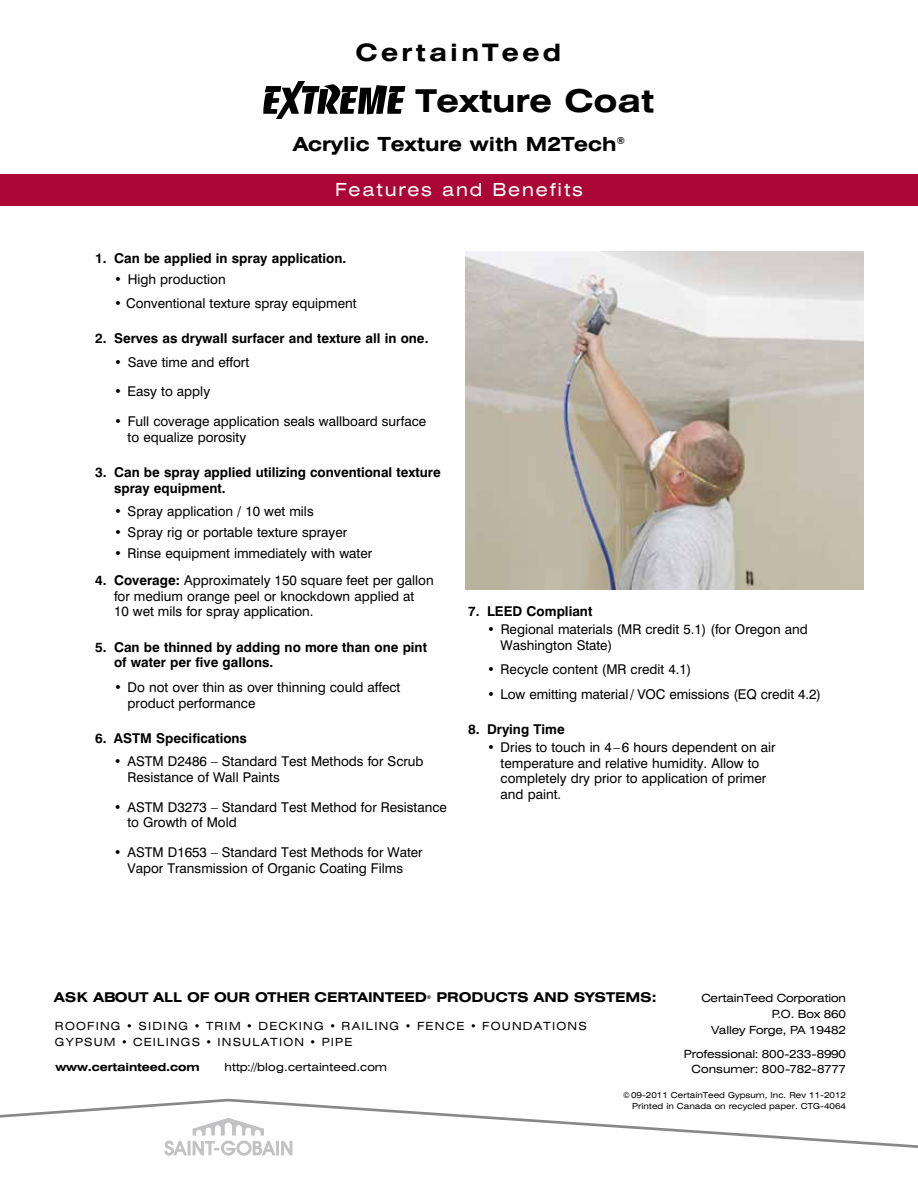
<style>
.page{position:relative;width:918px;height:1188px;background:#fff}
.page>*{position:absolute;margin:0;border:0;box-sizing:border-box;transform-origin:0 0}
.t1{font:700 expanded 31.5px "Swiss 721 BT";color:#000}
.t2{font:700 expanded 24px "Swiss 721 BT";letter-spacing:.14em;color:#000}
.t3{font:700 expanded 19.5px "Swiss 721 BT";color:#000}
.t4{font:expanded 18px "Swiss 721 BT";letter-spacing:.1em;color:#fff}
.t5{font:13.5px/15.8px "Swiss 721 BT";color:#000}
.t6{font:700 13.5px/15.8px "Swiss 721 BT";color:#000}
.t7{font:700 expanded 13.5px "Swiss 721 BT";color:#000}
.t8{font:expanded 11.25px/15.8px "Swiss 721 BT";color:#000;text-align:right}
.t9{font:expanded 11.25px/16.2px "Swiss 721 BT";letter-spacing:.11em;color:#000}
.t10{font:700 expanded 11.25px "Swiss 721 BT";letter-spacing:-.01em;color:#000}
.t11{font:expanded 8.25px/10.5px "Swiss 721 BT";color:#000;text-align:right}
.t12{font:700 expanded 5.25px "Swiss 721 BT";color:#000}
.s1{font-weight:700}
</style>
<div class="page">
<div style="left:0;top:174px;width:918px;height:31px;background:#ab0635"></div>
<img style="left:465px;top:251px;width:399px;height:339px">
<svg style="left:164px;top:1150px;width:128px;height:6px"></svg>
<svg style="left:0;top:1098px;width:918px;height:52px"></svg>
<svg style="left:263px;top:81px;width:142px;height:38px"></svg>
<h2 class="t2" style="left:355px;top:38px;width:207px">CertainTeed</h2>
<h1 class="t1" style="left:416px;top:81px;width:240px">Texture Coat</h1>
<h3 class="t3" style="left:293px;top:132px;width:333px">Acrylic Texture with M2Tech<sup>®</sup></h3>
<h3 class="t4" style="left:335px;top:179px;width:249px">Features and Benefits</h3>
<p class="t6" style="left:95px;top:250px;width:253px">1. Can be applied in spray application.</p>
<p class="t5" style="left:114px;top:271px;width:113px">• High production</p>
<p class="t5" style="left:114px;top:295px;width:244px">• Conventional texture spray equipment</p>
<p class="t6" style="left:95px;top:330px;width:335px">2. Serves as drywall surfacer and texture all in one.</p>
<p class="t5" style="left:114px;top:354px;width:137px">• Save time and effort</p>
<p class="t5" style="left:114px;top:384px;width:98px">• Easy to apply</p>
<p class="t5" style="left:128px;top:413px;width:300px;text-indent:-14px">• Full coverage application seals wallboard surface to equalize porosity</p>
<p class="t6" style="left:114px;top:464px;width:328px;text-indent:-19px">3. Can be spray applied utilizing conventional texture spray equipment.</p>
<p class="t5" style="left:114px;top:503px;width:201px">• Spray application / 10 wet mils</p>
<p class="t5" style="left:114px;top:524px;width:235px">• Spray rig or portable texture sprayer</p>
<p class="t5" style="left:114px;top:546px;width:260px">• Rinse equipment immediately with water</p>
<p class="t5" style="left:114px;top:572px;width:321px;text-indent:-19px"><span class="s1">4. Coverage:</span> Approximately 150 square feet per gallon for medium orange peel or knockdown applied at<br>10 wet mils for spray application.</p>
<p class="t6" style="left:114px;top:639px;width:314px;text-indent:-19px">5. Can be thinned by adding no more than one pint of water per five gallons.</p>
<p class="t5" style="left:128px;top:679px;width:274px;text-indent:-14px">• Do not over thin as over thinning could affect product performance</p>
<p class="t6" style="left:95px;top:730px;width:153px">6. ASTM Specifications</p>
<p class="t5" style="left:128px;top:753px;width:298px;text-indent:-14px">• ASTM D2486 – Standard Test Methods for Scrub<br>Resistance of Wall Paints</p>
<p class="t5" style="left:127px;top:799px;width:321px;text-indent:-14px">• ASTM D3273 – Standard Test Method for Resistance to Growth of Mold</p>
<p class="t5" style="left:114px;top:844px;width:310px;text-align:center">• ASTM D1653 – Standard Test Methods for Water<br>Vapor Transmission of Organic Coating Films</p>
<p class="t6" style="left:468px;top:603px;width:21px">7. LEED</p>
<p class="t6" style="left:527px;top:603px;width:67px">Compliant</p>
<p class="t5" style="left:501px;top:621px;width:309px;text-indent:-14px">• Regional materials (MR credit 5.1) (for Oregon and<br>Washington State)</p>
<p class="t5" style="left:487px;top:661px;width:206px">• Recycle content (MR credit 4.1)</p>
<p class="t5" style="left:487px;top:686px;width:335px">• Low emitting material/ VOC emissions (EQ credit 4.2)</p>
<p class="t6" style="left:468px;top:721px;width:98px">8. Drying Time</p>
<p class="t5" style="left:501px;top:739px;width:277px;text-indent:-14px">• Dries to touch in 4–6 hours dependent on air temperature and relative humidity. Allow to completely dry prior to application of primer and paint.</p>
<p class="t7" style="left:54px;top:989px;width:374px">ASK ABOUT ALL OF OUR OTHER CERTAINTEED</p>
<p class="t12" style="left:427px;top:994px;width:6px">®</p>
<p class="t7" style="left:436px;top:989px;width:222px">PRODUCTS AND SYSTEMS:</p>
<p class="t9" style="left:55px;top:1018px;width:533px">ROOFING • SIDING • TRIM • DECKING • RAILING • FENCE • FOUNDATIONS<br>GYPSUM • CEILINGS • INSULATION • PIPE</p>
<p class="t8" style="left:701px;top:990px;width:146px">CertainTeed Corporation<br>P.O. Box 860<br>Valley Forge, PA 19482</p>
<p class="t8" style="left:684px;top:1046px;width:164px">Professional: 800-233-8990</p>
<p class="t10" style="left:55px;top:1060px;width:146px">www.certainteed.com</p>
<p class="t8" style="left:225px;top:1059px;width:164px">http://blog.certainteed.com</p>
<p class="t8" style="left:692px;top:1061px;width:156px">Consumer: 800-782-8777</p>
<p class="t11" style="left:623px;top:1090px;width:224px">©09-2011 CertainTeed Gypsum, Inc. Rev 11-2012<br>Printed in Canada on recycled paper. CTG-4064</p>
</div>
